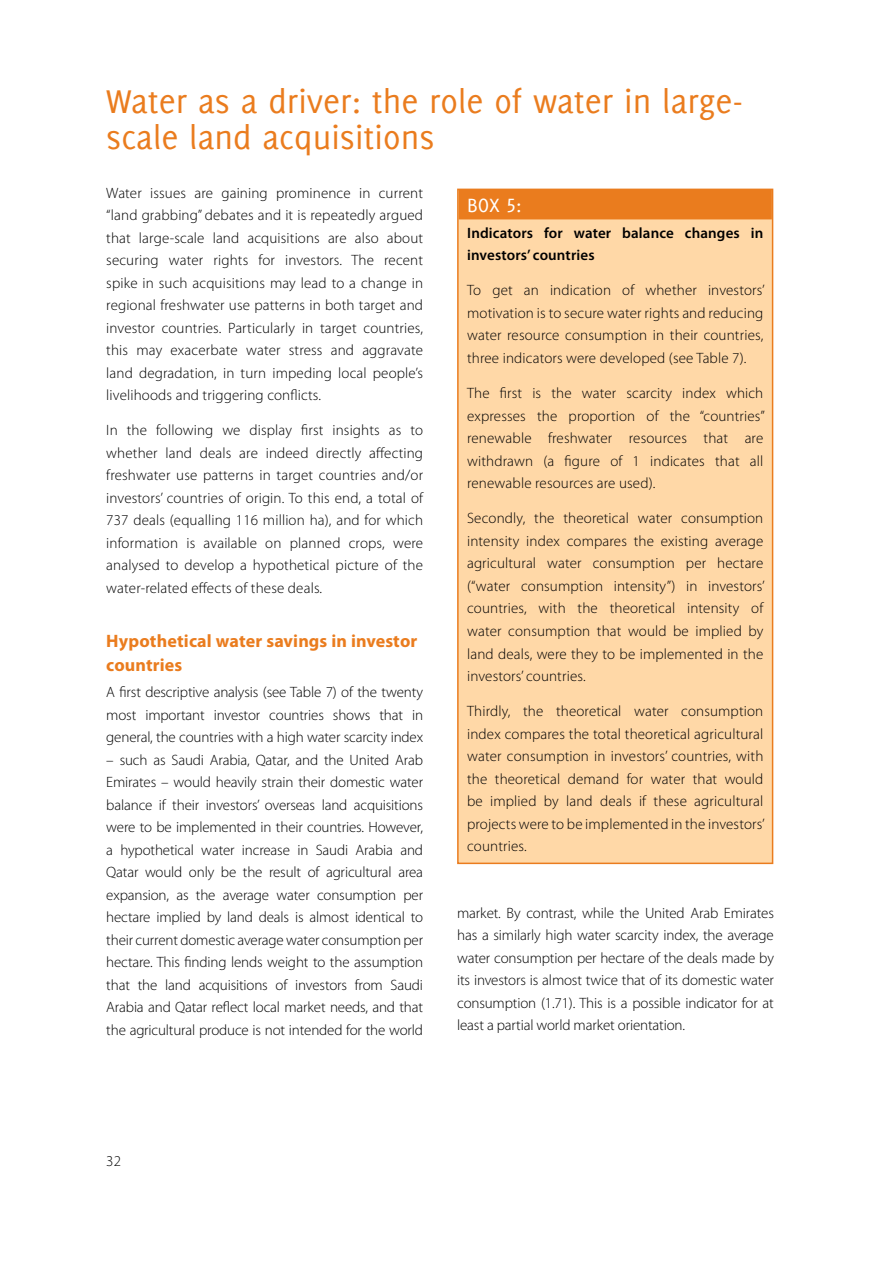
<style>
.page{position:relative;width:893px;height:1263px;background:#fff}
.page>*{position:absolute;margin:0;border:0;box-sizing:border-box;transform-origin:0 0}
.t1{font:36px/36px "Delicious";color:#ea7c1e}
.t2{font:21px "Delicious Small Caps";color:#fff}
.t3{font:700 18px/24px "Myriad Pro";letter-spacing:.005em;color:#ea7c1e}
.t4{font:300 15px/22.5px "Myriad Pro";letter-spacing:.01em;color:#000;text-align:justify}
.t5{font:600 15px/22.5px "Myriad Pro";letter-spacing:.01em;color:#000}
</style>
<div class="page">
<div style="left:458px;top:189px;width:315px;height:674px;background:#ffd8a7"></div>
<div style="left:459px;top:189px;width:313px;height:30px;background:#ea7c1e"></div>
<div style="left:457px;top:189px;width:316px;height:675px;border:2px solid #ea7c1e"></div>
<h1 class="t1" style="left:106px;top:83px;width:638px">Water as a driver: the role of water in large&shy;scale land acquisitions</h1>
<p class="t4" style="left:106px;top:181px;width:318px">Water issues are gaining prominence in current “land grabbing” debates and it is repeatedly argued that large-scale land acquisitions are also about securing water rights for investors. The recent spike in such acquisitions may lead to a change in regional freshwater use patterns in both target and investor countries. Particularly in target countries, this may exacerbate water stress and aggravate land degradation, in turn impeding local people’s livelihoods and triggering conflicts.</p>
<p class="t4" style="left:106px;top:419px;width:318px">In the following we display first insights as to whether land deals are indeed directly affecting freshwater use patterns in target countries and/or investors’ countries of origin. To this end, a total of 737 deals (equalling 116 million ha), and for which information is available on planned crops, were analysed to develop a hypothetical picture of the water-related effects of these deals.</p>
<h2 class="t2" style="left:467px;top:193px;width:56px">Box 5:</h2>
<p class="t5" style="left:467px;top:221px;width:298px">Indicators for water balance changes in investors’ countries</p>
<p class="t4" style="left:467px;top:279px;width:299px">To get an indication of whether investors’ motivation is to secure water rights and reducing water resource consumption in their countries, three indicators were developed (see Table 7).</p>
<p class="t4" style="left:467px;top:382px;width:299px">The first is the water scarcity index which expresses the proportion of the “countries” renewable freshwater resources that are withdrawn (a figure of 1 indicates that all renewable resources are used).</p>
<p class="t4" style="left:467px;top:507px;width:299px">Secondly, the theoretical water consumption intensity index compares the existing average agricultural water consumption per hectare (“water consumption intensity”) in investors’ countries, with the theoretical intensity of water consumption that would be implied by land deals, were they to be implemented in the investors’ countries.</p>
<p class="t4" style="left:467px;top:700px;width:299px">Thirdly, the theoretical water consumption index compares the total theoretical agricultural water consumption in investors’ countries, with the theoretical demand for water that would be implied by land deals if these agricultural projects were to be implemented in the investors’ countries.</p>
<p class="t3" style="left:106px;top:628px;width:313px">Hypothetical water savings in investor countries</p>
<p class="t4" style="left:106px;top:681px;width:318px">A first descriptive analysis (see Table 7) of the twenty most important investor countries shows that in general, the countries with a high water scarcity index</p>
<p class="t4" style="left:106px;top:748px;width:318px">– such as Saudi Arabia, Qatar, and the United Arab Emirates – would heavily strain their domestic water balance if their investors’ overseas land acquisitions were to be implemented in their countries. However, a hypothetical water increase in Saudi Arabia and Qatar would only be the result of agricultural area expansion, as the average water consumption per hectare implied by land deals is almost identical to their current domestic average water consumption per hectare. This finding lends weight to the assumption that the land acquisitions of investors from Saudi Arabia and Qatar reflect local market needs, and that the agricultural produce is not intended for the world</p>
<p class="t4" style="left:457px;top:901px;width:318px">market. By contrast, while the United Arab Emirates has a similarly high water scarcity index, the average water consumption per hectare of the deals made by its investors is almost twice that of its domestic water consumption (1.71). This is a possible indicator for at least a partial world market orientation.</p>
<p class="t4" style="left:106px;top:1149px;width:16px">32</p>
</div>
